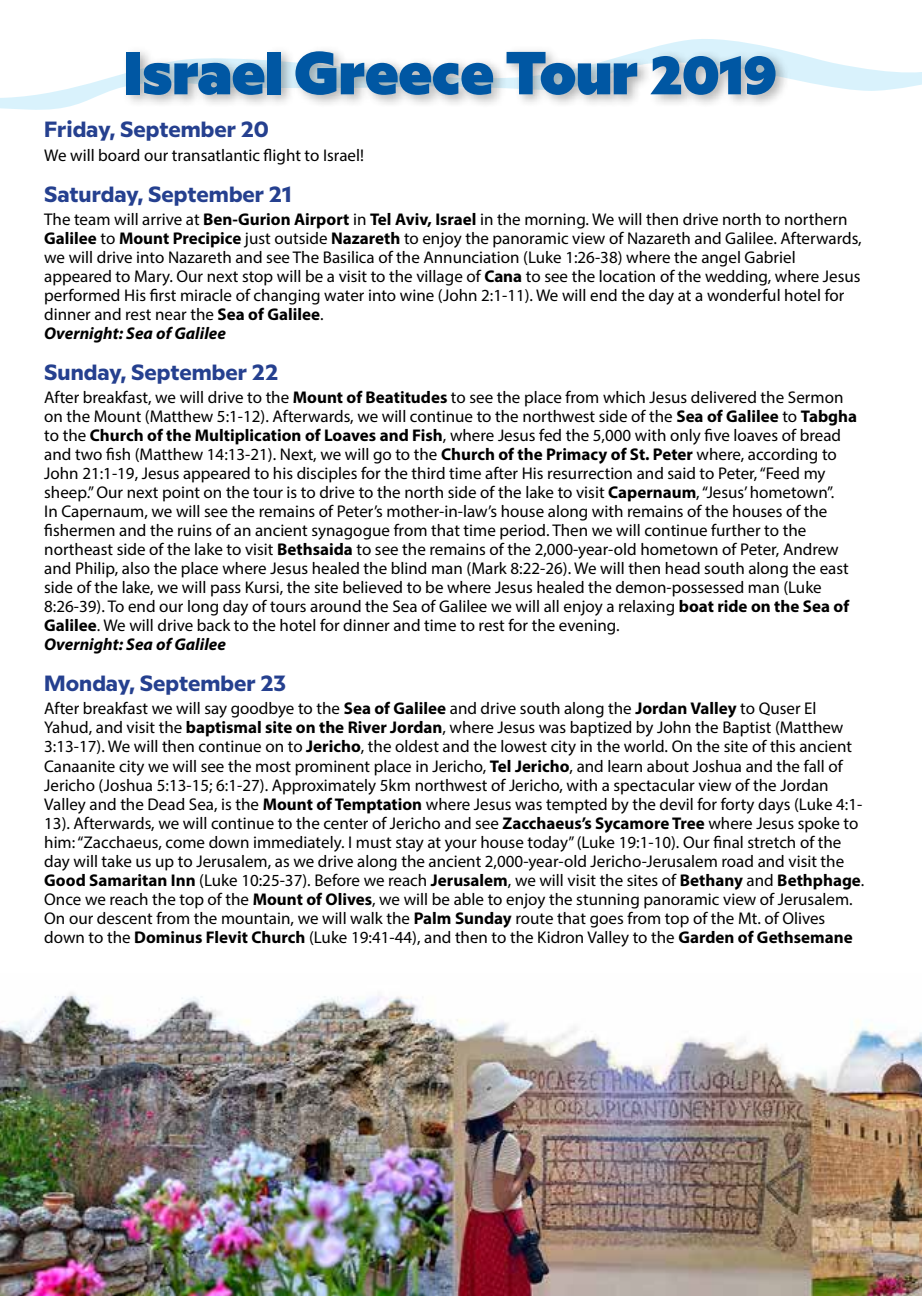
<style>
.page{position:relative;width:922px;height:1296px;background:#fff}
.page>*{position:absolute;margin:0;border:0;box-sizing:border-box;transform-origin:0 0}
.t1{font:900 60.6px "Milliard";color:#0057a3}
.t2{font:700 22px "Milliard";color:#25408f}
.t3{font:17px/19px "Myriad Pro";color:#000}
.s1{font-size:54px}
.s2{font-weight:700}
.s3{font-weight:700;font-style:italic}
</style>
<div class="page">
<img style="left:0;top:993px;width:922px;height:303px">
<svg style="left:0;top:39px;width:922px;height:71px"></svg>
<div style="left:121px;top:45px;width:669px;height:64px;background:#000;opacity:.31"></div>
<h1 class="t1" style="left:124px;top:26px;width:654px">Israel Greece Tour <span class="s1">2019</span></h1>
<p class="t2" style="left:44px;top:113px;width:226px">Friday, September 20</p>
<p class="t3" style="left:44px;top:145px;width:321px">We will board our transatlantic flight to Israel!</p>
<p class="t2" style="left:44px;top:177px;width:249px">Saturday, September 21</p>
<p class="t3" style="left:44px;top:209px;width:819px">The team will arrive at <span class="s2">Ben-Gurion Airport</span> in <span class="s2">Tel Aviv, Israel</span> in the morning. We will then drive north to northern <span class="s2">Galilee</span> to <span class="s2">Mount Precipice</span> just outside <span class="s2">Nazareth</span> to enjoy the panoramic view of Nazareth and Galilee. Afterwards, we will drive into Nazareth and see The Basilica of the Annunciation (Luke 1:26-38) where the angel Gabriel appeared to Mary. Our next stop will be a visit to the village of <span class="s2">Cana</span> to see the location of the wedding, where Jesus performed His first miracle of changing water into wine (John 2:1-11). We will end the day at a wonderful hotel for dinner and rest near the <span class="s2">Sea of Galilee</span>.<br><span class="s3">Overnight: Sea of Galilee</span></p>
<p class="t2" style="left:44px;top:356px;width:235px">Sunday, September 22</p>
<p class="t3" style="left:44px;top:388px;width:814px">After breakfast, we will drive to the <span class="s2">Mount of Beatitudes</span> to see the place from which Jesus delivered the Sermon on the Mount (Matthew 5:1-12). Afterwards, we will continue to the northwest side of the <span class="s2">Sea of Galilee</span> to <span class="s2">Tabgha </span>to the <span class="s2">Church of the Multiplication of Loaves and Fish</span>, where Jesus fed the 5,000 with only five loaves of bread and two fish (Matthew 14:13-21). Next, we will go to the <span class="s2">Church of the Primacy of St. Peter</span> where, according to John 21:1-19, Jesus appeared to his disciples for the third time after His resurrection and said to Peter, “Feed my sheep.” Our next point on the tour is to drive to the north side of the lake to visit <span class="s2">Capernaum</span>, “Jesus’ hometown”.<br>In Capernaum, we will see the remains of Peter’s mother-in-law’s house along with remains of the houses of the fishermen and the ruins of an ancient synagogue from that time period. Then we will continue further to the northeast side of the lake to visit <span class="s2">Bethsaida</span> to see the remains of the 2,000-year-old hometown of Peter, Andrew and Philip, also the place where Jesus healed the blind man (Mark 8:22-26). We will then head south along the east side of the lake, we will pass Kursi, the site believed to be where Jesus healed the demon-possessed man (Luke 8:26-39). To end our long day of tours around the Sea of Galilee we will all enjoy a relaxing <span class="s2">boat ride on the Sea of Galilee</span>. We will drive back to the hotel for dinner and time to rest for the evening.<br><span class="s3">Overnight: Sea of Galilee</span></p>
<p class="t2" style="left:44px;top:667px;width:244px">Monday, September 23</p>
<p class="t3" style="left:44px;top:699px;width:821px">After breakfast we will say goodbye to the <span class="s2">Sea of Galilee</span> and drive south along the <span class="s2">Jordan Valley</span> to Quser El Yahud, and visit the <span class="s2">baptismal site on the River Jordan</span>, where Jesus was baptized by John the Baptist (Matthew 3:13-17). We will then continue on to <span class="s2">Jericho</span>, the oldest and the lowest city in the world. On the site of this ancient Canaanite city we will see the most prominent place in Jericho, <span class="s2">Tel Jericho</span>, and learn about Joshua and the fall of Jericho (Joshua 5:13-15; 6:1-27). Approximately 5km northwest of Jericho, with a spectacular view of the Jordan Valley and the Dead Sea, is the <span class="s2">Mount of Temptation</span> where Jesus was tempted by the devil for forty days (Luke 4:1- 13). Afterwards, we will continue to the center of Jericho and see <span class="s2">Zacchaeus’s Sycamore Tree</span> where Jesus spoke to him: “Zacchaeus, come down immediately. I must stay at your house today” (Luke 19:1-10). Our final stretch of the day will take us up to Jerusalem, as we drive along the ancient 2,000-year-old Jericho-Jerusalem road and visit the <span class="s2">Good Samaritan Inn</span> (Luke 10:25-37). Before we reach <span class="s2">Jerusalem</span>, we will visit the sites of <span class="s2">Bethany</span> and <span class="s2">Bethphage</span>.<br>Once we reach the top of the <span class="s2">Mount of Olives</span>, we will be able to enjoy the stunning panoramic view of Jerusalem.<br>On our descent from the mountain, we will walk the <span class="s2">Palm Sunday</span> route that goes from top of the Mt. of Olives down to the <span class="s2">Dominus Flevit Church</span> (Luke 19:41-44), and then to the Kidron Valley to the <span class="s2">Garden of Gethsemane</span></p>
</div>
